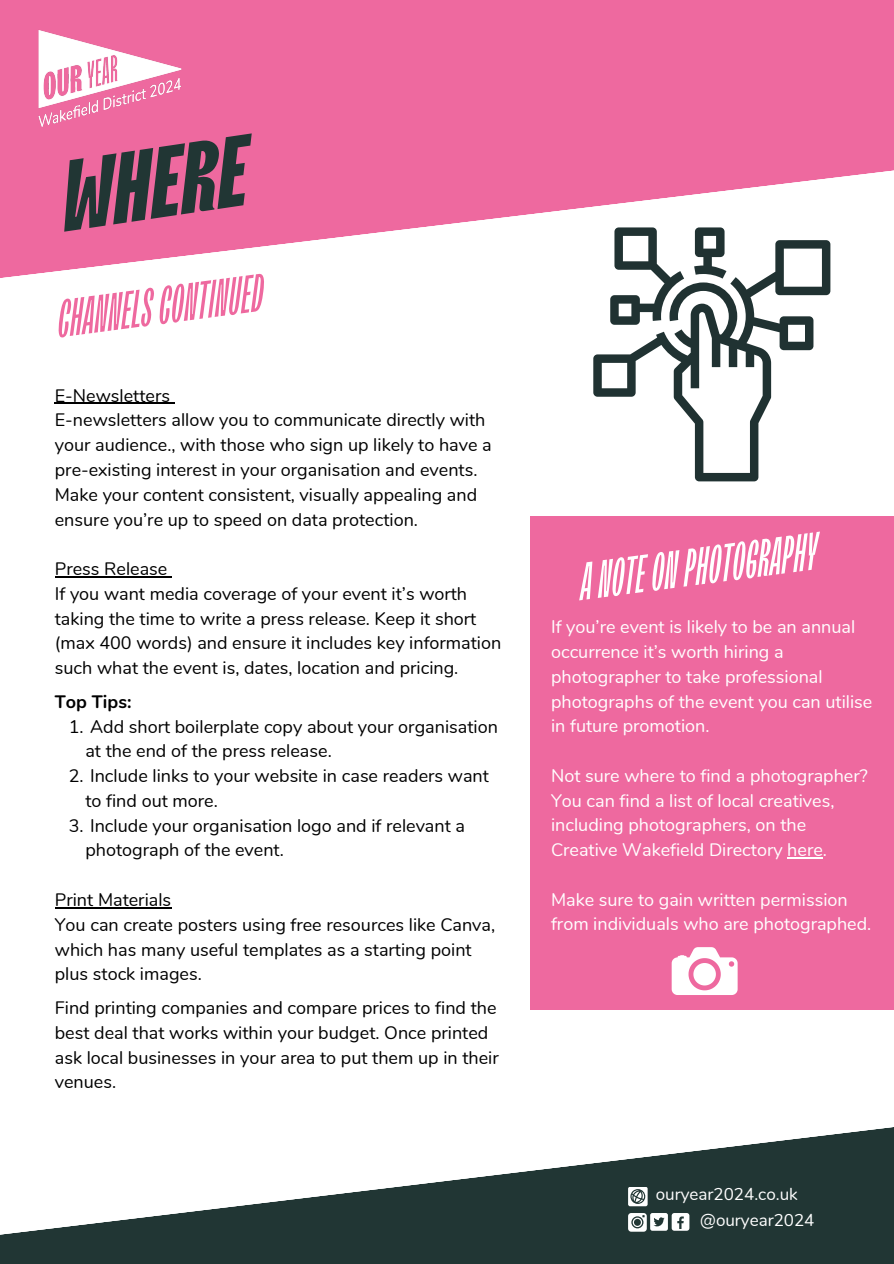
<style>
.page{position:relative;width:894px;height:1264px;background:#fff}
.page>*{position:absolute;margin:0;border:0;box-sizing:border-box;transform-origin:0 0}
.t1{font:italic 800 99.75px "TT Trailers";color:#213634}
.t2{font:italic 500 52.65px "TT Trailers";color:#fff}
.t3{font:italic 500 52.65px "TT Trailers";color:#ee699f}
.t4{font:18px/24.8px "Nunito";color:#000}
.t5{font:18px/24.8px "Nunito";color:#fff}
.t6{font:700 18px "Nunito";color:#000}
.t7{font:16.95px "Nunito";color:#fff}
</style>
<div class="page">
<svg style="left:0;top:0;width:893px;height:293px;fill:#ee699f"></svg>
<img style="left:36px;top:28px;width:150px;height:102px">
<svg style="left:0;top:1127px;width:893px;height:136px;fill:#213634"></svg>
<svg style="left:628px;top:1186px;width:19px;height:20px"></svg>
<div style="left:650px;top:1212px;width:17px;height:18px;background:#fff;border-radius:2px"></div>
<svg style="left:653px;top:1217px;width:11px;height:9px"></svg>
<div style="left:671px;top:1212px;width:18px;height:18px;background:#fff;border-radius:3px"></div>
<div style="left:677px;top:1198px;width:119px;height:31px;background:#213634"></div>
<svg style="left:628px;top:1212px;width:18px;height:19px"></svg>
<div style="left:530px;top:516px;width:363px;height:493px;background:#ee699f"></div>
<svg style="left:694px;top:227px;width:32px;height:13px"></svg>
<svg style="left:610px;top:227px;width:74px;height:13px"></svg>
<svg style="left:593px;top:240px;width:237px;height:241px"></svg>
<svg style="left:671px;top:947px;width:66px;height:48px"></svg>
<hr style="left:55px;top:403px;width:115px;height:1px;background:#000">
<hr style="left:55px;top:576px;width:112px;height:1px;background:#000">
<hr style="left:55px;top:907px;width:116px;height:1px;background:#000">
<hr style="left:787px;top:857px;width:35px;height:1px;background:#fff">
<h1 class="t1" style="left:53px;top:137px;width:189px;rotate:-8deg">WHERE</h1>
<p class="t3" style="left:53px;top:289px;width:209px;rotate:-8deg">CHANNELSCONTINUED</p>
<p class="t4" style="left:55px;top:383px;width:117px">E-Newsletters</p>
<p class="t4" style="left:55px;top:408px;width:438px">E-newsletters allow you to communicate directly with your audience., with those who sign up likely to have a pre-existing interest in your organisation and events.<br>Make your content consistent, visually appealing and ensure you’re up to speed on data protection.</p>
<h4 class="t4" style="left:55px;top:556px;width:114px">Press Release</h4>
<p class="t4" style="left:55px;top:581px;width:448px">If you want media coverage of your event it’s worth taking the time to write a press release. Keep it short (max 400 words) and ensure it includes key information such what the event is, dates, location and pricing.</p>
<p class="t6" style="left:55px;top:689px;width:78px">Top Tips:</p>
<p class="t4" style="left:85px;top:714px;width:414px;text-indent:-17px">1. Add short boilerplate copy about your organisation at the end of the press release.</p>
<p class="t4" style="left:85px;top:763px;width:405px;text-indent:-17px">2. Include links to your website in case readers want to find out more.</p>
<p class="t4" style="left:85px;top:813px;width:381px;text-indent:-17px">3. Include your organisation logo and if relevant a photograph of the event.</p>
<p class="t4" style="left:55px;top:887px;width:118px">Print Materials</p>
<h2 class="t4" style="left:55px;top:912px;width:442px">You can create posters using free resources like Canva, which has many useful templates as a starting point plus stock images.</h2>
<p class="t4" style="left:55px;top:995px;width:445px">Find printing companies and compare prices to find the best deal that works within your budget. Once printed ask local businesses in your area to put them up in their venues.</p>
<p class="t2" style="left:575px;top:551px;width:240px;rotate:-8deg">ANOTEONPHOTOGRAPHY</p>
<p class="t5" style="left:551px;top:615px;width:323px">If you’re event is likely to be an annual occurrence it’s worth hiring a photographer to take professional photographs of the event you can utilise in future promotion.</p>
<p class="t5" style="left:551px;top:763px;width:318px">Not sure where to find a photographer?</p>
<p class="t5" style="left:551px;top:788px;width:285px">You can find a list of local creatives, including photographers, on the<br>Creative Wakefield Directory here.</p>
<h3 class="t5" style="left:551px;top:887px;width:322px">Make sure to gain written permission from individuals who are photographed.</h3>
<p class="t7" style="left:655px;top:1183px;width:143px">ouryear2024.co.uk</p>
<p class="t7" style="left:700px;top:1208px;width:116px">@ouryear2024</p>
</div>
